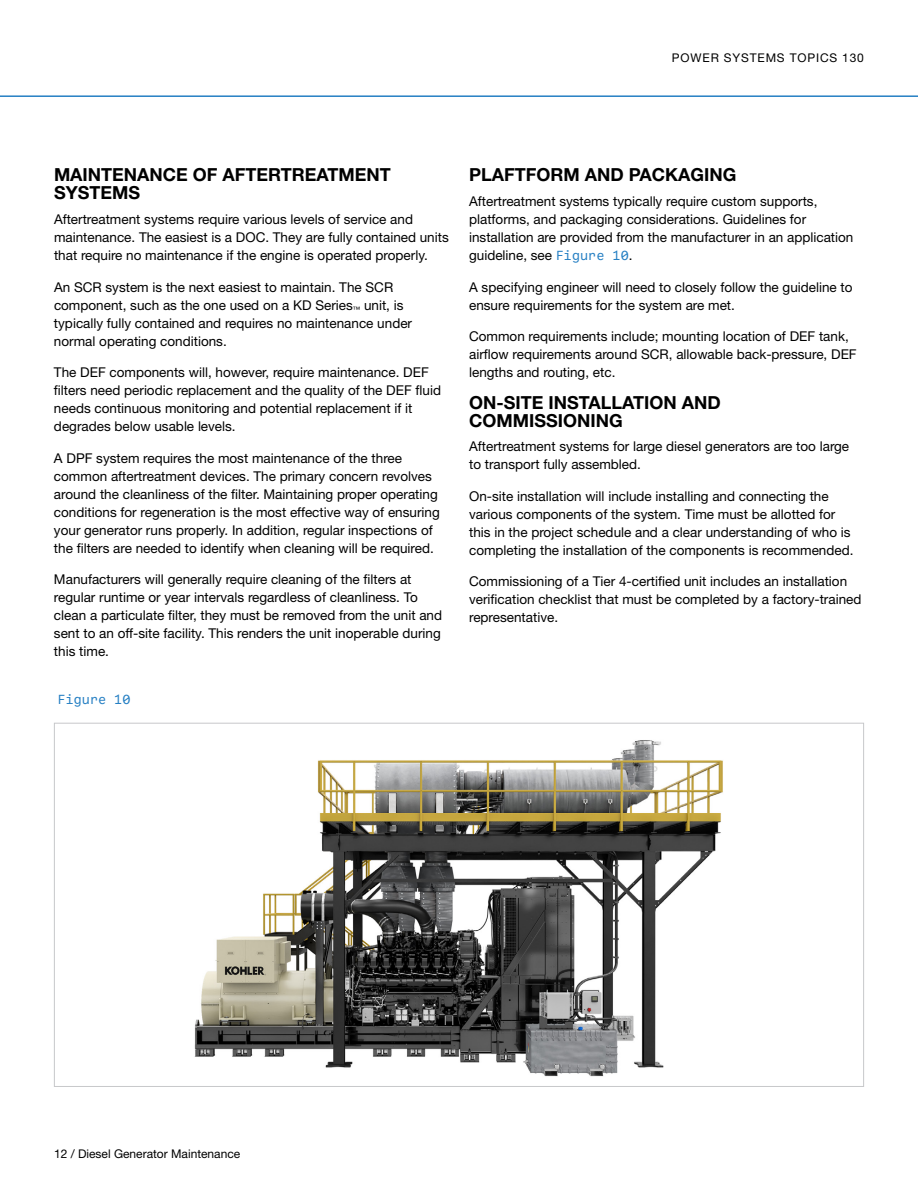
<style>
.page{position:relative;width:918px;height:1188px;background:#fff}
.page>*{position:absolute;margin:0;border:0;box-sizing:border-box;transform-origin:0 0}
.t1{font:700 18px/18px "Helvetica Neue LT Pro";color:#000}
.t2{font:13.5px/18px "Helvetica Neue LT Pro";color:#000}
.t3{font:13.5px "Ballinger Mono";color:#257fc3}
.t4{font:12px "Helvetica Neue LT Pro";color:#000}
.t5{font:12px "Helvetica Neue LT Pro";letter-spacing:.07em;color:#000}
.s1{font-family:"Ballinger Mono";color:#257fc3}
</style>
<div class="page">
<hr style="left:0;top:95px;width:918px;height:2px;background:#257fc3">
<img style="left:194px;top:740px;width:529px;height:337px">
<p class="t5" style="left:672px;top:50px;width:194px">POWER SYSTEMS TOPICS 130</p>
<h1 class="t1" style="left:54px;top:165px;width:338px">MAINTENANCE OF AFTERTREATMENT<br>SYSTEMS</h1>
<p class="t2" style="left:54px;top:210px;width:396px">Aftertreatment systems require various levels of service and maintenance. The easiest is a DOC. They are fully contained units that require no maintenance if the engine is operated properly.</p>
<p class="t2" style="left:54px;top:277px;width:360px">An SCR system is the next easiest to maintain. The SCR component, such as the one used on a KD Series<sub>™</sub> unit, is typically fully contained and requires no maintenance under normal operating conditions.</p>
<p class="t2" style="left:54px;top:363px;width:389px">The DEF components will, however, require maintenance. DEF filters need periodic replacement and the quality of the DEF fluid needs continuous monitoring and potential replacement if it degrades below usable levels.</p>
<p class="t2" style="left:54px;top:448px;width:387px">A DPF system requires the most maintenance of the three common aftertreatment devices. The primary concern revolves around the cleanliness of the filter. Maintaining proper operating conditions for regeneration is the most effective way of ensuring your generator runs properly. In addition, regular inspections of the filters are needed to identify when cleaning will be required.</p>
<p class="t2" style="left:54px;top:570px;width:390px">Manufacturers will generally require cleaning of the filters at regular runtime or year intervals regardless of cleanliness. To clean a particulate filter, they must be removed from the unit and sent to an off-site facility. This renders the unit inoperable during this time.</p>
<p class="t3" style="left:58px;top:692px;width:74px">Figure 10</p>
<h1 class="t1" style="left:469px;top:165px;width:269px">PLAFTFORM AND PACKAGING</h1>
<p class="t2" style="left:469px;top:192px;width:386px">Aftertreatment systems typically require custom supports, platforms, and packaging considerations. Guidelines for installation are provided from the manufacturer in an application guideline, see <span class="s1">Figure 10</span>.</p>
<p class="t2" style="left:469px;top:277px;width:385px">A specifying engineer will need to closely follow the guideline to ensure requirements for the system are met.</p>
<p class="t2" style="left:469px;top:327px;width:389px">Common requirements include; mounting location of DEF tank, airflow requirements around SCR, allowable back-pressure, DEF lengths and routing, etc.</p>
<h1 class="t1" style="left:469px;top:393px;width:253px">ON-SITE INSTALLATION AND<br>COMMISSIONING</h1>
<p class="t2" style="left:469px;top:437px;width:382px">Aftertreatment systems for large diesel generators are too large to transport fully assembled.</p>
<p class="t2" style="left:469px;top:487px;width:386px">On-site installation will include installing and connecting the various components of the system. Time must be allotted for this in the project schedule and a clear understanding of who is completing the installation of the components is recommended.</p>
<p class="t2" style="left:469px;top:572px;width:394px">Commissioning of a Tier 4-certified unit includes an installation verification checklist that must be completed by a factory-trained representative.</p>
<p class="t4" style="left:54px;top:1146px;width:188px">12 / Diesel Generator Maintenance</p>
</div>
